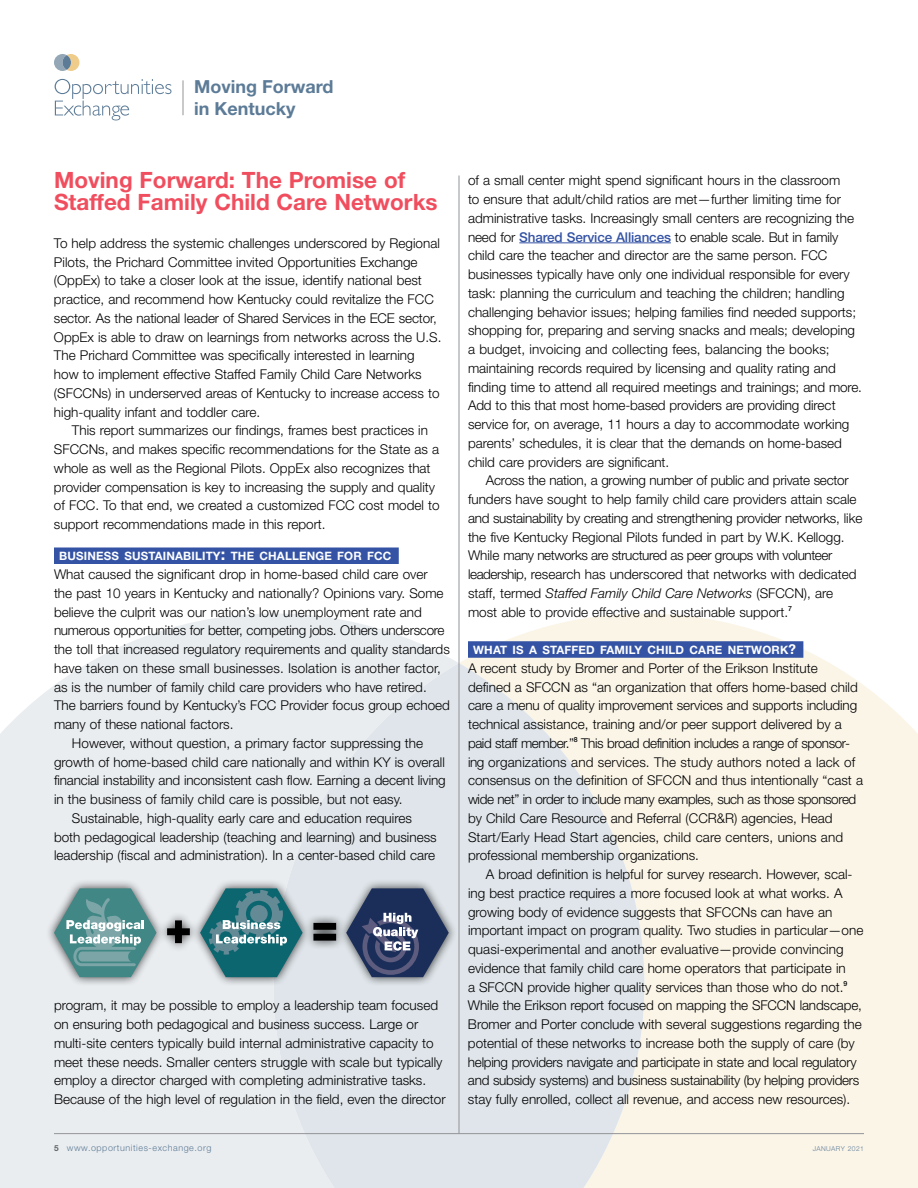
<style>
.page{position:relative;width:918px;height:1188px;background:#fff}
.page>*{position:absolute;margin:0;border:0;box-sizing:border-box;transform-origin:0 0}
.t1{font:700 22.5px/22.5px "Helvetica Neue LT Std";color:#f04e5e}
.t2{font:700 18px/21.6px "Helvetica Neue LT Std";color:#5c7b97}
.t3{font:300 13.5px/18.8px "Helvetica Neue LT Std";color:#000}
.t4{font:300 13.5px "Helvetica Neue LT Std";letter-spacing:-.02em;color:#000}
.t5{font:700 11.55px "Helvetica Neue LT Std";letter-spacing:.015em;color:#fff}
.t6{font:300 9px "Helvetica Neue LT Std";letter-spacing:.06em;color:#5d7b96}
.t7{font:300 6.75px "Helvetica Neue LT Std";letter-spacing:.06em;color:#5d7b96}
.s1{font-size:16.5px}
.s2{font-weight:500;color:#3453a4}
.s3{font-style:italic}
.s4{font-size:13.5px}
.s5{font-weight:700;font-size:8.25px;color:#636466}
</style>
<div class="page">
<svg style="left:460px;top:613px;width:458px;height:575px;background:#fbf5e9"></svg>
<svg style="left:0;top:613px;width:459px;height:575px;background:#ebeef1"></svg>
<svg style="left:274px;top:663px;width:370px;height:525px;background:#e3e7ea"></svg>
<svg style="left:54px;top:54px;width:25px;height:17px"></svg>
<svg style="left:62px;top:55px;width:9px;height:15px"></svg>
<svg style="left:55px;top:79px;width:116px;height:41px"></svg>
<hr style="left:54px;top:1133px;width:810px;height:1px;background:#939598">
<hr style="left:183px;top:80px;width:1px;height:35px;background:#939598">
<hr style="left:519px;top:243px;width:152px;height:1px;background:#3453a4">
<div style="left:468px;top:641px;width:335px;height:17px;background:#3453a4"></div>
<div style="left:54px;top:548px;width:345px;height:16px;background:#3453a4"></div>
<hr style="left:459px;top:176px;width:1px;height:958px;background:#939598">
<div style="left:45px;top:879px;width:413px;height:108px;background:#000;opacity:.75"></div>
<svg style="left:167px;top:920px;width:23px;height:23px"></svg>
<svg style="left:313px;top:923px;width:23px;height:18px"></svg>
<svg style="left:346px;top:888px;width:103px;height:89px;background:#5c6886"></svg>
<svg style="left:200px;top:888px;width:103px;height:89px;background:#5c9199"></svg>
<svg style="left:54px;top:888px;width:103px;height:89px;background:#7fa9a9"></svg>
<h2 class="t2" style="left:194px;top:76px;width:141px">Moving Forward in Kentucky</h2>
<h1 class="t1" style="left:54px;top:168px;width:385px">Moving Forward: The Promise of<br>Staffed Family Child Care Networks</h1>
<p class="t3" style="left:54px;top:234px;width:389px">To help address the systemic challenges underscored by Regional Pilots, the Prichard Committee invited Opportunities Exchange (OppEx) to take a closer look at the issue, identify national best practice, and recommend how Kentucky could revitalize the FCC sector. As the national leader of Shared Services in the ECE sector, OppEx is able to draw on learnings from networks across the U.S.<br>The Prichard Committee was specifically interested in learning how to implement effective Staffed Family Child Care Networks (SFCCNs) in underserved areas of Kentucky to increase access to high-quality infant and toddler care.</p>
<p class="t3" style="left:54px;top:421px;width:387px;text-indent:18px">This report summarizes our findings, frames best practices in SFCCNs, and makes specific recommendations for the State as a whole as well as the Regional Pilots. OppEx also recognizes that provider compensation is key to increasing the supply and quality of FCC. To that end, we created a customized FCC cost model to support recommendations made in this report.</p>
<p class="t5" style="left:59px;top:549px;width:334px">BUSINESS SUSTAINABILITY<span class="s1">:</span> THE CHALLENGE FOR FCC</p>
<p class="t3" style="left:54px;top:565px;width:375px">What caused the significant drop in home-based child care over</p>
<p class="t3" style="left:54px;top:583px;width:391px">the past 10 years in Kentucky and nationally? Opinions vary. Some</p>
<p class="t3" style="left:54px;top:602px;width:369px">believe the culprit was our nation’s low unemployment rate and</p>
<p class="t4" style="left:54px;top:622px;width:392px">numerous opportunities for better, competing jobs. Others underscore</p>
<p class="t3" style="left:54px;top:640px;width:397px">the toll that increased regulatory requirements and quality standards</p>
<p class="t3" style="left:54px;top:658px;width:388px">have taken on these small businesses. Isolation is another factor,</p>
<p class="t3" style="left:54px;top:677px;width:374px">as is the number of family child care providers who have retired.</p>
<p class="t3" style="left:54px;top:696px;width:398px">The barriers found by Kentucky’s FCC Provider focus group echoed</p>
<p class="t3" style="left:54px;top:715px;width:181px">many of these national factors.</p>
<p class="t3" style="left:72px;top:733px;width:353px">However, without question, a primary factor suppressing the</p>
<p class="t3" style="left:54px;top:752px;width:392px">growth of home-based child care nationally and within KY is overall</p>
<p class="t3" style="left:54px;top:771px;width:393px">financial instability and inconsistent cash flow. Earning a decent living</p>
<p class="t3" style="left:54px;top:790px;width:350px">in the business of family child care is possible, but not easy.</p>
<p class="t3" style="left:72px;top:808px;width:341px">Sustainable, high-quality early care and education requires</p>
<p class="t3" style="left:54px;top:827px;width:384px">both pedagogical leadership (teaching and learning) and business</p>
<p class="t3" style="left:54px;top:846px;width:383px">leadership (fiscal and administration). In a center-based child care</p>
<p class="t3" style="left:54px;top:996px;width:393px">program, it may be possible to employ a leadership team focused on ensuring both pedagogical and business success. Large or multi-site centers typically build internal administrative capacity to meet these needs. Smaller centers struggle with scale but typically employ a director charged with completing administrative tasks.<br>Because of the high level of regulation in the field, even the director</p>
<p class="t3" style="left:468px;top:171px;width:396px">of a small center might spend significant hours in the classroom<br>to ensure that adult/child ratios are met—further limiting time for administrative tasks. Increasingly small centers are recognizing the need for <span class="s2">Shared Service Alliances</span> to enable scale. But in family child care the teacher and director are the same person. FCC businesses typically have only one individual responsible for every task: planning the curriculum and teaching the children; handling challenging behavior issues; helping families find needed supports; shopping for, preparing and serving snacks and meals; developing a budget, invoicing and collecting fees, balancing the books; maintaining records required by licensing and quality rating and finding time to attend all required meetings and trainings; and more.<br>Add to this that most home-based providers are providing direct service for, on average, 11 hours a day to accommodate working parents’ schedules, it is clear that the demands on home-based child care providers are significant.</p>
<p class="t3" style="left:468px;top:471px;width:396px;text-indent:18px">Across the nation, a growing number of public and private sector funders have sought to help family child care providers attain scale and sustainability by creating and strengthening provider networks, like the five Kentucky Regional Pilots funded in part by W.K. Kellogg.<br>While many networks are structured as peer groups with volunteer leadership, research has underscored that networks with dedicated staff, termed <span class="s3">Staffed Family Child Care Networks</span> (SFCCN), are most able to provide effective and sustainable support.<sup>7</sup></p>
<p class="t5" style="left:473px;top:643px;width:324px">WHAT IS A STAFFED FAMILY CHILD CARE NETWORK<span class="s4">?</span></p>
<p class="t3" style="left:468px;top:658px;width:397px">A recent study by Bromer and Porter of the Erikson Institute defined a SFCCN as “an organization that offers home-based child care a menu of quality improvement services and supports including technical assistance, training and/or peer support delivered by a paid staff member.”<sup>8</sup> This broad definition includes a range of sponsor&shy;ing organizations and services. The study authors noted a lack of consensus on the definition of SFCCN and thus intentionally “cast a wide net” in order to include many examples, such as those sponsored by Child Care Resource and Referral (CCR&amp;R) agencies, Head Start/Early Head Start agencies, child care centers, unions and professional membership organizations.</p>
<p class="t3" style="left:468px;top:865px;width:397px;text-indent:18px">A broad definition is helpful for survey research. However, scal&shy;ing best practice requires a more focused look at what works. A growing body of evidence suggests that SFCCNs can have an important impact on program quality. Two studies in particular—one quasi-experimental and another evaluative—provide convincing evidence that family child care home operators that participate in<br>a SFCCN provide higher quality services than those who do not.<sup>9<br></sup>While the Erikson report focused on mapping the SFCCN landscape, Bromer and Porter conclude with several suggestions regarding the potential of these networks to increase both the supply of care (by helping providers navigate and participate in state and local regulatory and subsidy systems) and business sustainability (by helping providers stay fully enrolled, collect all revenue, and access new resources).</p>
<p class="t6" style="left:54px;top:1143px;width:159px"><span class="s5">5</span> www.opportunities-exchange.org</p>
<p class="t7" style="left:813px;top:1145px;width:53px">JANUARY 2021</p>
</div>
